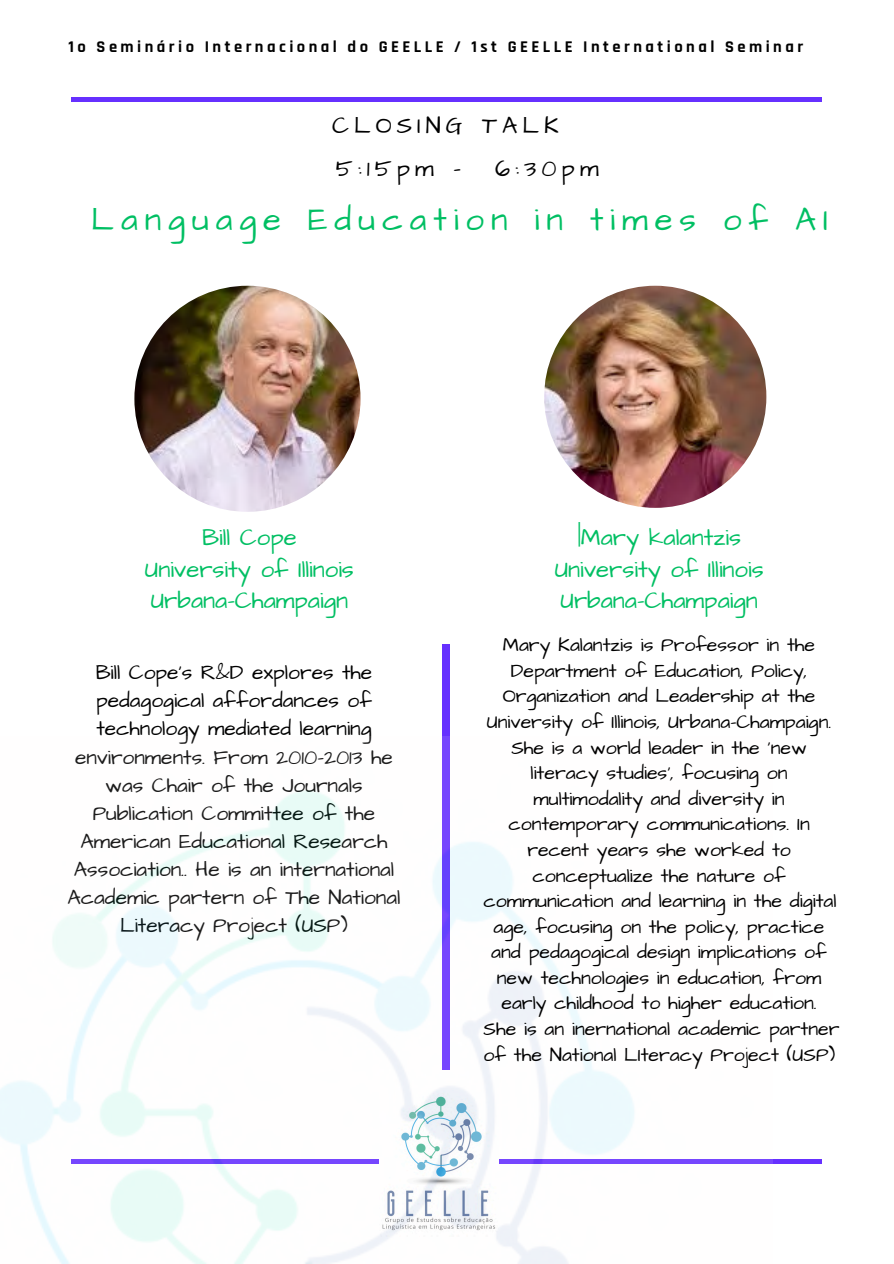
<style>
.page{position:relative;width:894px;height:1264px;background:#fff}
.page>*{position:absolute;margin:0;border:0;box-sizing:border-box;transform-origin:0 0}
.t1{font:33px "Architects Daughter";letter-spacing:.21em;color:#00bf63}
.t2{font:24px/31.5px "Architects Daughter";color:#00bf63;text-align:center}
.t3{font:24px/42.8px "Architects Daughter";letter-spacing:.21em;color:#000}
.t4{font:21px/28.2px "Architects Daughter";color:#000;text-align:center}
.t5{font:19.5px/25.7px "Architects Daughter";color:#000;text-align:center}
.t6{font:700 16.5px "Rajdhani";letter-spacing:.21em;color:#000}
</style>
<div class="page">
<hr style="left:71px;top:98px;width:750px;height:3px;background:#6630ff">
<hr style="left:71px;top:1159px;width:750px;height:3px;background:#6630ff">
<img style="left:544px;top:286px;width:222px;height:222px;border-radius:50%">
<div style="left:443px;top:644px;width:6px;height:425px;background:#6630ff"></div>
<img style="left:134px;top:286px;width:226px;height:226px;border-radius:50%">
<img style="left:0;top:736px;width:772px;height:527px">
<p class="t6" style="left:69px;top:37px;width:735px">1o Seminário Internacional do GEELLE / 1st GEELLE International Seminar</p>
<h2 class="t3" style="left:332px;top:105px;width:228px">CLOSING TALK<br>5:15pm -</h2>
<h2 class="t3" style="left:495px;top:148px;width:105px">6:30pm</h2>
<h2 class="t1" style="left:91px;top:198px;width:738px">Language Education in times of AI</h2>
<h3 class="t2" style="left:145px;top:522px;width:210px">Bill Cope<br>University of Illinois<br>Urbana-Champaign</h3>
<h3 class="t2" style="left:554px;top:522px;width:210px">|Mary kalantzis<br>University of Illinois<br>Urbana-Champaign</h3>
<p class="t5" style="left:483px;top:632px;width:357px">Mary Kalantzis is Professor in the Department of Education, Policy, Organization and Leadership at the University of Illinois, Urbana-Champaign.<br>She is a world leader in the ‘new literacy studies’, focusing on multimodality and diversity in contemporary communications. In recent years she worked to conceptualize the nature of communication and learning in the digital age, focusing on the policy, practice and pedagogical design implications of new technologies in education, from early childhood to higher education.<br>She is an inernational academic partner of the National LIteracy Project (USP)</p>
<p class="t4" style="left:67px;top:659px;width:334px">Bill Cope's R&amp;D explores the pedagogical affordances of technology mediated learning environments. From 2010-2013 he was Chair of the Journals<br>Publication Committee of the<br>American Educational Research<br>Association.. He is an international<br>Academic partern of The National<br>Literacy Project (USP)</p>
</div>
